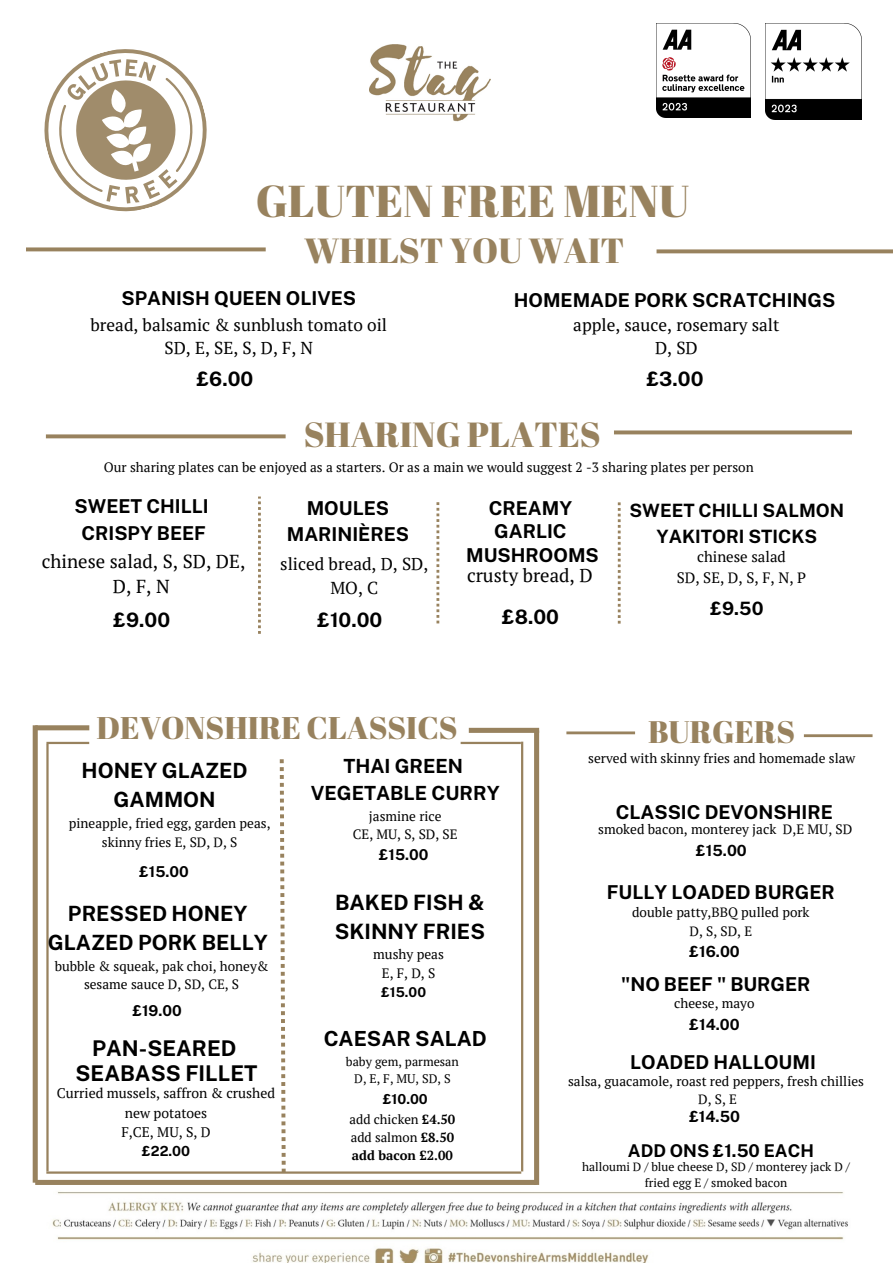
<style>
.page{position:relative;width:893px;height:1263px;background:#fff}
.page>*{position:absolute;margin:0;border:0;box-sizing:border-box;transform-origin:0 0}
.t1{font:44.62px "Abril Fatface";color:#98825e}
.t2{font:34.88px "Abril Fatface";color:#98825e}
.t3{font:31.35px "Abril Fatface";color:#98825e}
.t4{font:31.12px "Abril Fatface";color:#98825e}
.t5{font:700 21.67px "Public Sans";color:#000}
.t6{font:700 21.15px "Public Sans";color:#000}
.t7{font:700 21px/29.2px "Public Sans";color:#000;text-align:center}
.t8{font:700 20.77px "Public Sans";color:#000}
.t9{font:700 19.88px "Public Sans";color:#000}
.t10{font:700 19.5px "Public Sans";color:#000}
.t11{font:700 19.12px/23.6px "Public Sans";color:#000}
.t12{font:18.75px/25.9px "PT Serif";color:#000;text-align:center}
.t13{font:700 18.38px/25.3px "Public Sans";color:#000;text-align:center}
.t14{font:700 17.62px "Public Sans";color:#000}
.t15{font:17.25px/23.6px "PT Serif";color:#000;text-align:center}
.t16{font:700 15.38px "Public Sans";color:#000}
.t17{font:15px "PT Serif";color:#000}
.t18{font:700 15px "Public Sans";color:#000}
.t19{font:13.95px/19.1px "PT Serif";color:#000;text-align:center}
.t20{font:700 13.95px "Public Sans";color:#000}
.t21{font:700 13.8px "Public Sans";color:#000}
.t22{font:13.58px "PT Serif";color:#000}
.t23{font:700 13.58px "Public Sans";color:#000}
.t24{font:13.5px/18.6px "PT Serif";color:#000;text-align:center}
.t25{font:13.05px "PT Serif";color:#000}
.t26{font:700 13.05px "PT Serif";color:#000}
.t27{font:12.38px "PT Serif";color:#000}
.t28{font:12px/16.4px "PT Serif";color:#000;text-align:center}
.s1{font-weight:700}
</style>
<div class="page">
<img style="left:370px;top:44px;width:121px;height:78px">
<hr style="left:46px;top:744px;width:3px;height:427px;background:#98825e">
<hr style="left:46px;top:1171px;width:475px;height:3px;background:#98825e">
<hr style="left:521px;top:742px;width:2px;height:429px;background:#98825e">
<hr style="left:46px;top:742px;width:43px;height:2px;background:#98825e">
<hr style="left:460px;top:742px;width:61px;height:2px;background:#98825e">
<div style="left:33px;top:725px;width:5px;height:458px;background:#98825e"></div>
<div style="left:534px;top:730px;width:5px;height:455px;background:#98825e"></div>
<div style="left:35px;top:725px;width:54px;height:5px;background:#98825e"></div>
<div style="left:35px;top:1180px;width:501px;height:5px;background:#98825e"></div>
<div style="left:469px;top:728px;width:70px;height:5px;background:#98825e"></div>
<svg style="left:280px;top:759px;width:6px;height:413px"></svg>
<img style="left:52px;top:1191px;width:796px;height:72px">
<hr style="left:566px;top:731px;width:69px;height:3px;background:#98825e">
<hr style="left:804px;top:734px;width:68px;height:3px;background:#98825e">
<svg style="left:44px;top:49px;width:163px;height:163px"></svg>
<svg style="left:618px;top:502px;width:2px;height:122px"></svg>
<img style="left:656px;top:23px;width:94px;height:94px">
<img style="left:765px;top:23px;width:97px;height:96px">
<svg style="left:46px;top:434px;width:240px;height:4px"></svg>
<svg style="left:614px;top:430px;width:238px;height:4px"></svg>
<svg style="left:258px;top:496px;width:3px;height:138px"></svg>
<svg style="left:26px;top:247px;width:240px;height:4px"></svg>
<svg style="left:656px;top:249px;width:237px;height:4px"></svg>
<svg style="left:436px;top:502px;width:3px;height:121px"></svg>
<p class="t1" style="left:256px;top:170px;width:435px">GLUTEN FREE MENU</p>
<p class="t2" style="left:304px;top:226px;width:321px">WHILST YOU WAIT</p>
<p class="t11" style="left:514px;top:289px;width:323px">HOMEMADE PORK SCRATCHINGS</p>
<p class="t15" style="left:573px;top:312px;width:208px">apple, sauce, rosemary salt</p>
<p class="t15" style="left:655px;top:336px;width:44px">D, SD</p>
<p class="t9" style="left:646px;top:367px;width:59px">£3.00</p>
<p class="t11" style="left:121px;top:286px;width:236px">SPANISH QUEEN OLIVES</p>
<p class="t15" style="left:91px;top:312px;width:298px">bread, balsamic &amp; sunblush tomato oil</p>
<p class="t15" style="left:164px;top:336px;width:150px">SD, E, SE, S, D, F, N</p>
<p class="t9" style="left:196px;top:367px;width:58px">£6.00</p>
<p class="t2" style="left:304px;top:410px;width:298px">SHARING PLATES</p>
<p class="t24" style="left:104px;top:458px;width:651px">Our sharing plates can be enjoyed as a starters. Or as a main we would suggest 2 -3 sharing plates per person</p>
<p class="t11" style="left:75px;top:495px;width:136px">SWEET CHILLI</p>
<p class="t11" style="left:81px;top:521px;width:126px">CRISPY BEEF</p>
<p class="t12" style="left:42px;top:547px;width:205px">chinese salad, S, SD, DE,<br>D, F, N</p>
<p class="t9" style="left:113px;top:608px;width:58px">£9.00</p>
<p class="t11" style="left:287px;top:494px;width:124px;line-height:26.4px;text-align:center">MOULES<br>MARINIÈRES</p>
<p class="t13" style="left:629px;top:498px;width:216px">SWEET CHILLI SALMON<br>YAKITORI STICKS</p>
<p class="t17" style="left:697px;top:546px;width:90px">chinese salad</p>
<p class="t17" style="left:677px;top:567px;width:131px">SD, SE, D, S, F, N, P</p>
<p class="t13" style="left:710px;top:595px;width:55px">£9.50</p>
<p class="t11" style="left:489px;top:496px;width:85px">CREAMY<br>GARLIC</p>
<p class="t11" style="left:466px;top:543px;width:134px">MUSHROOMS</p>
<p class="t15" style="left:280px;top:552px;width:149px">sliced bread, D, SD,<br>MO, C</p>
<p class="t9" style="left:317px;top:608px;width:67px">£10.00</p>
<p class="t12" style="left:467px;top:562px;width:127px">crusty bread, D</p>
<p class="t9" style="left:502px;top:605px;width:59px">£8.00</p>
<p class="t3" style="left:97px;top:706px;width:363px">DEVONSHIRE CLASSICS</p>
<p class="t7" style="left:82px;top:755px;width:168px">HONEY GLAZED<br>GAMMON</p>
<p class="t24" style="left:69px;top:814px;width:203px">pineapple, fried egg, garden peas, skinny fries E, SD, D, S</p>
<p class="t18" style="left:139px;top:862px;width:51px">£15.00</p>
<p class="t7" style="left:48px;top:898px;width:222px">PRESSED HONEY<br>GLAZED PORK BELLY</p>
<p class="t24" style="left:55px;top:956px;width:215px">bubble &amp; squeak, pak choi, honey&amp; sesame sauce D, SD, CE, S</p>
<p class="t18" style="left:132px;top:1002px;width:51px">£19.00</p>
<p class="t5" style="left:92px;top:1036px;width:146px">PAN-SEARED</p>
<p class="t5" style="left:76px;top:1060px;width:183px">SEABASS FILLET</p>
<p class="t19" style="left:57px;top:1083px;width:220px">Curried mussels, saffron &amp; crushed new potatoes</p>
<p class="t19" style="left:121px;top:1122px;width:91px">F,CE, MU, S, D</p>
<p class="t20" style="left:142px;top:1143px;width:50px">£22.00</p>
<p class="t10" style="left:343px;top:754px;width:121px">THAI GREEN</p>
<p class="t10" style="left:311px;top:781px;width:190px">VEGETABLE CURRY</p>
<p class="t24" style="left:369px;top:806px;width:74px">jasmine rice</p>
<p class="t24" style="left:353px;top:825px;width:106px">CE, MU, S, SD, SE</p>
<p class="t18" style="left:379px;top:845px;width:51px">£15.00</p>
<p class="t6" style="left:335px;top:890px;width:151px">BAKED FISH &amp;</p>
<p class="t6" style="left:335px;top:919px;width:152px">SKINNY FRIES</p>
<p class="t22" style="left:373px;top:945px;width:72px">mushy peas</p>
<p class="t22" style="left:382px;top:964px;width:55px">E, F, D, S</p>
<p class="t23" style="left:381px;top:984px;width:46px">£15.00</p>
<p class="t8" style="left:324px;top:1026px;width:165px">CAESAR SALAD</p>
<p class="t27" style="left:346px;top:1053px;width:114px">baby gem, parmesan</p>
<p class="t27" style="left:354px;top:1070px;width:98px">D, E, F, MU, SD, S</p>
<p class="t21" style="left:383px;top:1091px;width:47px">£10.00</p>
<p class="t25" style="left:349px;top:1110px;width:107px">add chicken <span class="s1">£4.50</span></p>
<p class="t25" style="left:351px;top:1128px;width:105px">add salmon <span class="s1">£8.50</span></p>
<p class="t26" style="left:352px;top:1146px;width:102px">add bacon £2.00</p>
<p class="t4" style="left:648px;top:710px;width:148px">BURGERS</p>
<p class="t24" style="left:588px;top:749px;width:268px">served with skinny fries and homemade slaw</p>
<p class="t11" style="left:616px;top:800px;width:218px">CLASSIC DEVONSHIRE</p>
<p class="t22" style="left:598px;top:820px;width:256px">smoked bacon, monterey jack D,E MU, SD</p>
<p class="t16" style="left:696px;top:841px;width:52px">£15.00</p>
<p class="t11" style="left:607px;top:880px;width:229px">FULLY LOADED BURGER</p>
<p class="t24" style="left:632px;top:903px;width:179px">double patty,BBQ pulled pork</p>
<p class="t24" style="left:689px;top:921px;width:64px">D, S, SD, E</p>
<p class="t16" style="left:689px;top:942px;width:52px">£16.00</p>
<p class="t11" style="left:621px;top:972px;width:191px">"NO BEEF " BURGER</p>
<p class="t24" style="left:674px;top:993px;width:82px">cheese, mayo</p>
<p class="t16" style="left:689px;top:1015px;width:52px">£14.00</p>
<p class="t11" style="left:630px;top:1050px;width:187px">LOADED HALLOUMI</p>
<p class="t24" style="left:568px;top:1071px;width:297px">salsa, guacamole, roast red peppers, fresh chillies</p>
<p class="t24" style="left:698px;top:1090px;width:40px">D, S, E</p>
<p class="t16" style="left:689px;top:1107px;width:53px">£14.50</p>
<p class="t14" style="left:628px;top:1140px;width:187px">ADD ONS £1.50 EACH</p>
<p class="t28" style="left:582px;top:1158px;width:269px">halloumi D / blue cheese D, SD / monterey jack D / fried egg E / smoked bacon</p>
</div>
